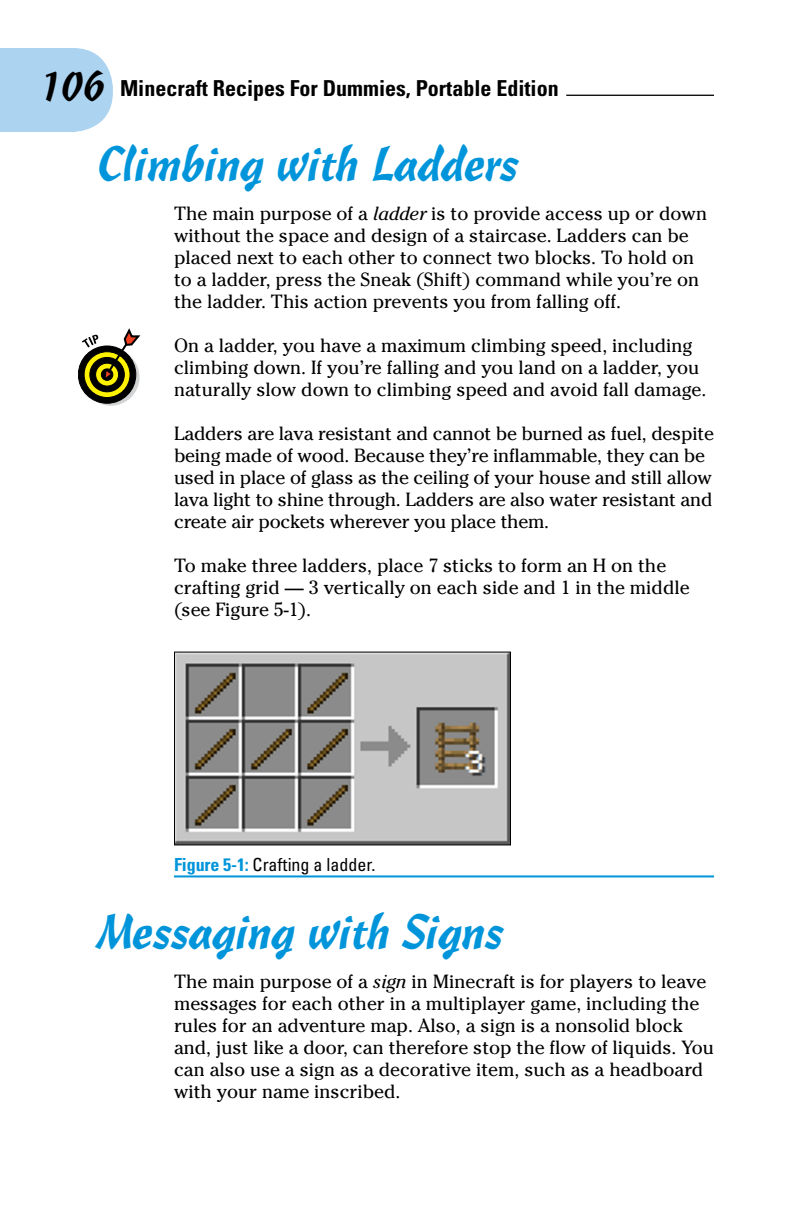
<style>
.page{position:relative;width:792px;height:1224px;background:#fff}
.page>*{position:absolute;margin:0;border:0;box-sizing:border-box;transform-origin:0 0}
.t1{font:48px "Cascade Script LT Std";letter-spacing:-.015em;color:#0095da}
.t2{font:700 condensed 22px "Univers LT Std";color:#000}
.t3{font:19px/22px "Cheltenham Std";color:#000}
.t4{font:condensed 18px "Univers LT Std";color:#000}
.s1{font-family:"Cascade Script LT Std";font-weight:400;font-stretch:normal;font-size:40px}
.s2{font-style:italic}
.s3{font-weight:700;color:#0095da}
</style>
<div class="page">
<svg style="left:0;top:48px;width:113px;height:84px;background:#b1d6f1"></svg>
<hr style="left:566px;top:95px;width:148px;height:1px;background:#000">
<hr style="left:174px;top:875px;width:540px;height:2px;background:#0095da">
<img style="left:176px;top:654px;width:333px;height:189px">
<div style="left:174px;top:652px;width:337px;height:193px;border:1px solid #000"></div>
<svg style="left:82px;top:348px;width:58px;height:58px"></svg>
<div style="left:78px;top:346px;width:58px;height:57px;background:#000;border-radius:50%"></div>
<svg style="left:84px;top:352px;width:46px;height:46px"></svg>
<div style="left:90px;top:357px;width:34px;height:35px;background:#000;border-radius:50%"></div>
<div style="left:89px;top:357px;width:36px;height:35px;border:1px solid #000;border-radius:50%"></div>
<svg style="left:96px;top:363px;width:23px;height:23px"></svg>
<div style="left:95px;top:363px;width:24px;height:23px;border:1px solid #000;border-radius:50%"></div>
<div style="left:101px;top:369px;width:12px;height:11px;border:1px solid #000;border-radius:50%"></div>
<svg style="left:82px;top:328px;width:58px;height:50px"></svg>
<p class="t2" style="left:38px;top:75px;width:523px"><span class="s1">106</span> Minecraft Recipes For Dummies, Portable Edition</p>
<h1 class="t1" style="left:96px;top:135px;width:424px">Climbing with Ladders</h1>
<p class="t3" style="left:174px;top:202px;width:535px">The main purpose of a <span class="s2">ladder</span> is to provide access up or down without the space and design of a staircase. Ladders can be placed next to each other to connect two blocks. To hold on to a ladder, press the Sneak (Shift) command while you’re on the ladder. This action prevents you from falling off.</p>
<p class="t3" style="left:174px;top:334px;width:534px">On a ladder, you have a maximum climbing speed, including climbing down. If you’re falling and you land on a ladder, you naturally slow down to climbing speed and avoid fall damage.</p>
<p class="t3" style="left:174px;top:422px;width:541px">Ladders are lava resistant and cannot be burned as fuel, despite being made of wood. Because they’re inflammable, they can be used in place of glass as the ceiling of your house and still allow lava light to shine through. Ladders are also water resistant and create air pockets wherever you place them.</p>
<p class="t3" style="left:174px;top:554px;width:517px">To make three ladders, place 7 sticks to form an H on the crafting grid — 3 vertically on each side and 1 in the middle (see Figure 5-1).</p>
<p class="t4" style="left:174px;top:854px;width:203px"><span class="s3">Figure 5-1:</span> Crafting a ladder.</p>
<h1 class="t1" style="left:96px;top:904px;width:409px">Messaging with Signs</h1>
<p class="t3" style="left:174px;top:971px;width:541px">The main purpose of a <span class="s2">sign</span> in Minecraft is for players to leave messages for each other in a multiplayer game, including the rules for an adventure map. Also, a sign is a nonsolid block and, just like a door, can therefore stop the flow of liquids. You can also use a sign as a decorative item, such as a headboard with your name inscribed.</p>
</div>
